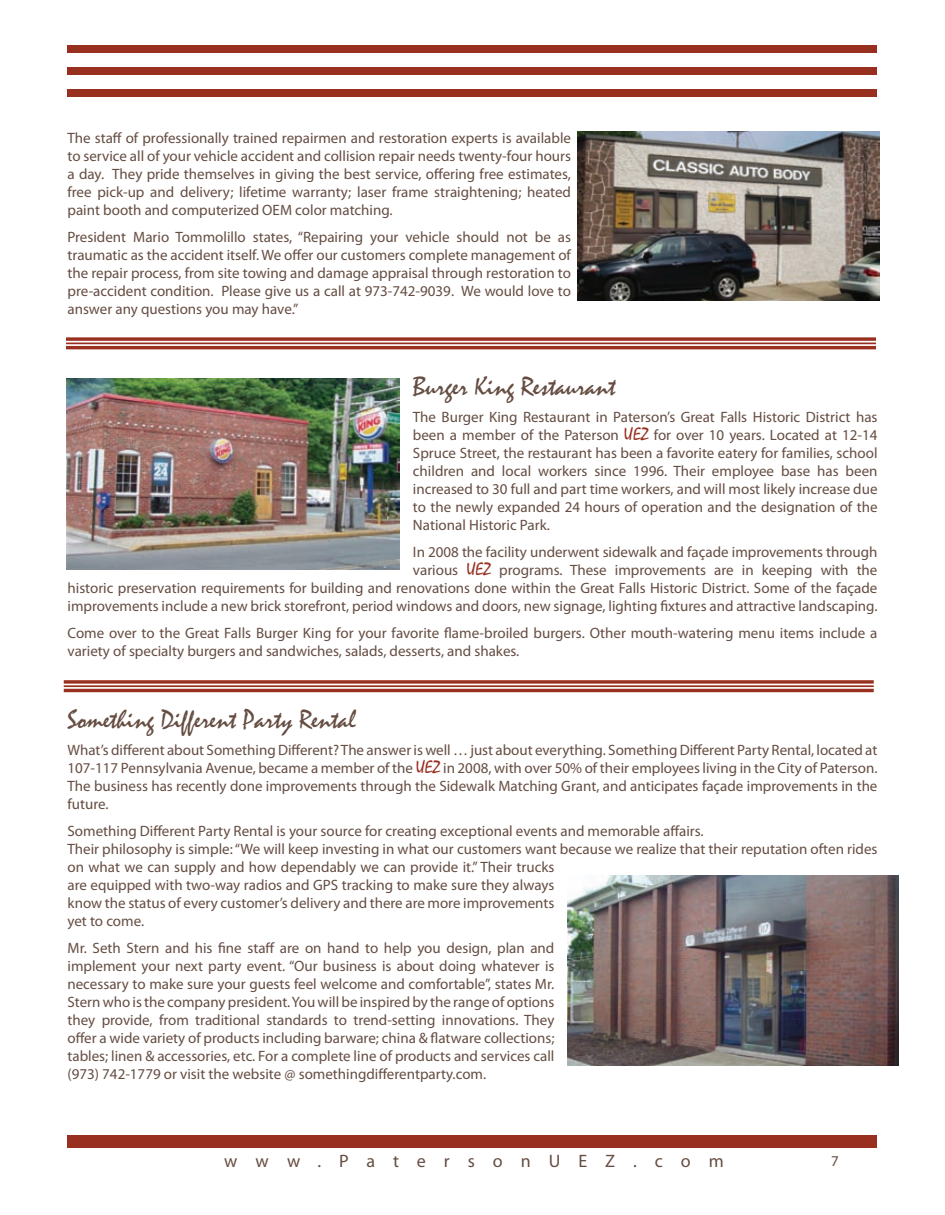
<style>
.page{position:relative;width:945px;height:1215px;background:#fff}
.page>*{position:absolute;margin:0;border:0;box-sizing:border-box;transform-origin:0 0}
.t1{font:27px "Mistral";color:#654d42}
.t2{font:18px "Myriad Pro";letter-spacing:1em;color:#654d42}
.t3{font:15px/18px "Myriad Pro";color:#654d42;text-align:justify}
.s1{font-family:"Mistral";font-size:18px;color:#982f1f}
</style>
<div class="page">
<div style="left:68px;top:1135px;width:810px;height:13px;background:#982f1f"></div>
<div style="left:68px;top:89px;width:810px;height:7px;background:#982f1f"></div>
<div style="left:68px;top:67px;width:810px;height:7px;background:#982f1f"></div>
<div style="left:68px;top:45px;width:810px;height:8px;background:#982f1f"></div>
<img style="left:578px;top:132px;width:301px;height:168px">
<img style="left:67px;top:379px;width:332px;height:190px">
<img style="left:568px;top:875px;width:330px;height:191px">
<svg style="left:66px;top:337px;width:810px;height:4px"></svg>
<hr style="left:66px;top:343px;width:810px;height:1px;background:#982f1f">
<hr style="left:66px;top:346px;width:810px;height:3px;background:#982f1f">
<svg style="left:64px;top:680px;width:810px;height:4px"></svg>
<hr style="left:64px;top:685px;width:810px;height:2px;background:#982f1f">
<hr style="left:64px;top:689px;width:810px;height:3px;background:#982f1f">
<p class="t3" style="left:68px;top:131px;width:505px">The staff of professionally trained repairmen and restoration experts is available to service all of your vehicle accident and collision repair needs twenty-four hours a day. They pride themselves in giving the best service, offering free estimates, free pick-up and delivery; lifetime warranty; laser frame straightening; heated paint booth and computerized OEM color matching.</p>
<p class="t3" style="left:68px;top:230px;width:505px">President Mario Tommolillo states, “Repairing your vehicle should not be as traumatic as the accident itself. We offer our customers complete management of the repair process, from site towing and damage appraisal through restoration to pre-accident condition. Please give us a call at 973-742-9039. We would love to answer any questions you may have.”</p>
<h1 class="t1" style="left:413px;top:375px;width:204px">Burger King Restaurant</h1>
<p class="t3" style="left:413px;top:410px;width:466px">The Burger King Restaurant in Paterson’s Great Falls Historic District has been a member of the Paterson <span class="s1">UEZ</span> for over 10 years. Located at 12-14<br>Spruce Street, the restaurant has been a favorite eatery for families, school children and local workers since 1996. Their employee base has been increased to 30 full and part time workers, and will most likely increase due to the newly expanded 24 hours of operation and the designation of the National Historic Park.</p>
<p class="t3" style="left:68px;top:545px;width:811px;text-align:right">In 2008 the facility underwent sidewalk and façade improvements through<br>various <span class="s1">UEZ</span> programs. These improvements are in keeping with the<br>historic preservation requirements for building and renovations done within the Great Falls Historic District. Some of the façade improvements include a new brick storefront, period windows and doors, new signage, lighting fixtures and attractive landscaping.</p>
<p class="t3" style="left:68px;top:626px;width:811px">Come over to the Great Falls Burger King for your favorite flame-broiled burgers. Other mouth-watering menu items include a variety of specialty burgers and sandwiches, salads, desserts, and shakes.</p>
<h1 class="t1" style="left:68px;top:708px;width:290px">Something Different Party Rental</h1>
<p class="t3" style="left:67px;top:743px;width:812px">What’s different about Something Different? The answer is well … just about everything. Something Different Party Rental, located at 107-117 Pennsylvania Avenue, became a member of the <span class="s1">UEZ</span> in 2008, with over 50% of their employees living in the City of Paterson.<br>The business has recently done improvements through the Sidewalk Matching Grant, and anticipates façade improvements in the future.</p>
<p class="t3" style="left:67px;top:824px;width:811px;text-align:left">Something Different Party Rental is your source for creating exceptional events and memorable affairs.<br>Their philosophy is simple: “We will keep investing in what our customers want because we realize that their reputation often rides on what we can supply and how dependably we can provide it.” Their trucks<br>are equipped with two-way radios and GPS tracking to make sure they always<br>know the status of every customer’s delivery and there are more improvements<br>yet to come.</p>
<p class="t3" style="left:67px;top:941px;width:489px">Mr. Seth Stern and his fine staff are on hand to help you design, plan and implement your next party event. “Our business is about doing whatever is necessary to make sure your guests feel welcome and comfortable”, states Mr.<br>Stern who is the company president. You will be inspired by the range of options they provide, from traditional standards to trend-setting innovations. They offer a wide variety of products including barware; china &amp; flatware collections; tables; linen &amp; accessories, etc. For a complete line of products and services call (973) 742-1779 or visit the website @ somethingdifferentparty.com.</p>
<p class="t2" style="left:224px;top:1154px;width:501px">www.PatersonUEZ.com</p>
<p class="t3" style="left:831px;top:1153px;width:9px">7</p>
</div>
